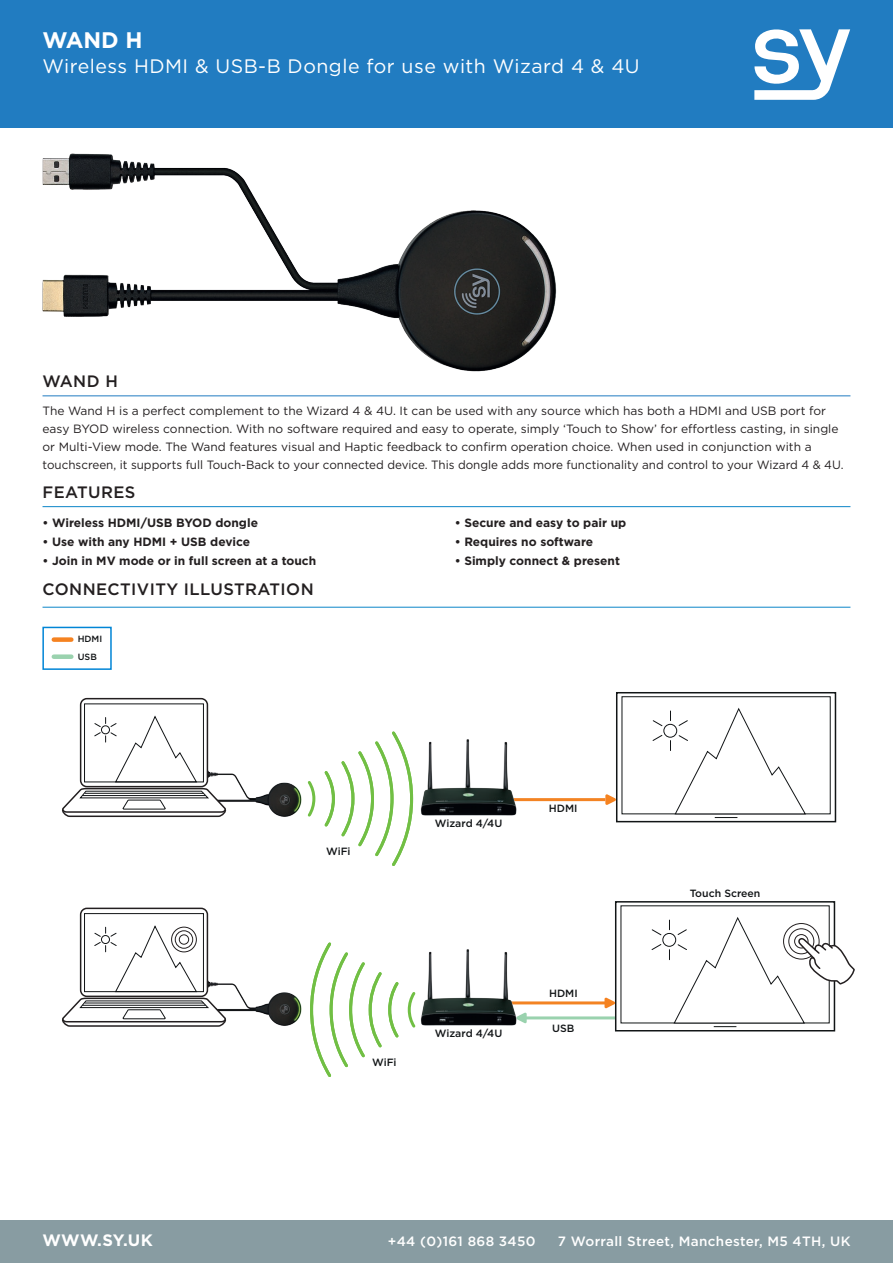
<style>
.page{position:relative;width:893px;height:1263px;background:#fff}
.page>*{position:absolute;margin:0;border:0;box-sizing:border-box;transform-origin:0 0}
.t1{font:700 22.5px "Gotham";color:#fff}
.t2{font:19.5px "Gotham";letter-spacing:.025em;color:#fff}
.t3{font:500 16.5px "Gotham";letter-spacing:.025em;color:#231f20}
.t4{font:700 16.5px "Gotham";letter-spacing:.015em;color:#fff}
.t5{font:500 13.5px "Gotham";letter-spacing:.025em;color:#fff}
.t6{font:12px/18px "Gotham";color:#231f20}
.t7{font:700 12px "Gotham";color:#231f20}
.t8{font:500 10.5px "Gotham";color:#111416}
.t9{font:500 9px/17.2px "Gotham";color:#111416}
</style>
<div class="page">
<div style="left:0;top:1220px;width:893px;height:43px;background:#889ca2"></div>
<hr style="left:43px;top:506px;width:807px;height:1px;background:#0c85c8">
<hr style="left:43px;top:395px;width:807px;height:1px;background:#217cc1">
<div style="left:0;top:0;width:893px;height:128px;background:#217cc1"></div>
<svg style="left:754px;top:30px;width:96px;height:70px"></svg>
<hr style="left:43px;top:607px;width:807px;height:1px;background:#0c85c8">
<img style="left:42px;top:153px;width:515px;height:219px">
<hr style="left:519px;top:1016px;width:105px;height:3px;background:#9ad2ae">
<svg style="left:517px;top:1012px;width:10px;height:11px"></svg>
<img style="left:227px;top:773px;width:75px;height:44px">
<div style="left:54px;top:637px;width:17px;height:5px;background:#f58220"></div>
<div style="left:54px;top:654px;width:17px;height:5px;background:#9ad2ae"></div>
<div style="left:42px;top:627px;width:70px;height:43px;border:2px solid #0085d6"></div>
<hr style="left:506px;top:798px;width:99px;height:3px;background:#f38323">
<div style="left:616px;top:692px;width:220px;height:130px;border:2px solid #111516"></div>
<div style="left:622px;top:696px;width:209px;height:118px;border:1px solid #111516"></div>
<div style="left:663px;top:724px;width:14px;height:13px;border:1px solid #111416;border-radius:50%"></div>
<svg style="left:652px;top:720px;width:11px;height:7px"></svg>
<svg style="left:652px;top:735px;width:11px;height:6px"></svg>
<svg style="left:670px;top:707px;width:136px;height:111px"></svg>
<div style="left:80px;top:698px;width:128px;height:89px;border:2px solid #231f20;border-radius:6px"></div>
<svg style="left:62px;top:715px;width:165px;height:103px"></svg>
<div style="left:84px;top:703px;width:120px;height:79px;border:1px solid #111416"></div>
<svg style="left:307px;top:731px;width:107px;height:135px"></svg>
<svg style="left:618px;top:905px;width:119px;height:123px"></svg>
<div style="left:615px;top:901px;width:220px;height:130px;border:2px solid #111516"></div>
<div style="left:621px;top:906px;width:208px;height:117px;background:#fff"></div>
<div style="left:662px;top:933px;width:14px;height:14px;border:1px solid #111416;border-radius:50%"></div>
<svg style="left:651px;top:929px;width:11px;height:7px"></svg>
<svg style="left:651px;top:944px;width:11px;height:6px"></svg>
<svg style="left:310px;top:942px;width:106px;height:135px"></svg>
<svg style="left:605px;top:794px;width:11px;height:11px"></svg>
<img style="left:227px;top:983px;width:75px;height:43px">
<hr style="left:506px;top:1001px;width:99px;height:3px;background:#f38323">
<div style="left:80px;top:908px;width:128px;height:89px;border:2px solid #231f20;border-radius:6px"></div>
<svg style="left:62px;top:925px;width:165px;height:102px"></svg>
<div style="left:84px;top:913px;width:120px;height:79px;border:1px solid #111416"></div>
<svg style="left:604px;top:997px;width:11px;height:11px"></svg>
<div style="left:179px;top:934px;width:10px;height:10px;border:1px solid #231f20;border-radius:50%"></div>
<div style="left:175px;top:930px;width:18px;height:18px;border:1px solid #231f20;border-radius:50%"></div>
<div style="left:171px;top:927px;width:25px;height:25px;border:1px solid #231f20;border-radius:50%"></div>
<svg style="left:669px;top:916px;width:186px;height:111px"></svg>
<img style="left:420px;top:739px;width:97px;height:77px">
<img style="left:420px;top:949px;width:97px;height:77px">
<p class="t1" style="left:43px;top:25px;width:102px">WAND H</p>
<p class="t2" style="left:43px;top:54px;width:599px">Wireless HDMI &amp; USB-B Dongle for use with Wizard 4 &amp; 4U</p>
<p class="t3" style="left:43px;top:371px;width:77px">WAND H</p>
<p class="t6" style="left:43px;top:401px;width:802px">The Wand H is a perfect complement to the Wizard 4 &amp; 4U. It can be used with any source which has both a HDMI and USB port for easy BYOD wireless connection. With no software required and easy to operate, simply ‘Touch to Show’ for effortless casting, in single or Multi-View mode. The Wand features visual and Haptic feedback to confirm operation choice. When used in conjunction with a touchscreen, it supports full Touch-Back to your connected device. This dongle adds more functionality and control to your Wizard 4 &amp; 4U.</p>
<p class="t3" style="left:43px;top:482px;width:95px">FEATURES</p>
<p class="t7" style="left:43px;top:514px;width:217px">• Wireless HDMI/USB BYOD dongle</p>
<p class="t7" style="left:43px;top:533px;width:209px">• Use with any HDMI + USB device</p>
<p class="t7" style="left:43px;top:553px;width:275px">• Join in MV mode or in full screen at a touch</p>
<p class="t3" style="left:43px;top:578px;width:273px">CONNECTIVITY ILLUSTRATION</p>
<p class="t9" style="left:78px;top:630px;width:26px">HDMI<br>USB</p>
<p class="t7" style="left:455px;top:514px;width:173px">• Secure and easy to pair up</p>
<p class="t7" style="left:455px;top:533px;width:140px">• Requires no software</p>
<p class="t7" style="left:455px;top:553px;width:167px">• Simply connect &amp; present</p>
<p class="t8" style="left:326px;top:844px;width:26px">WiFi</p>
<p class="t8" style="left:435px;top:817px;width:69px">Wizard 4/4U</p>
<p class="t8" style="left:549px;top:802px;width:30px">HDMI</p>
<p class="t8" style="left:372px;top:1055px;width:26px">WiFi</p>
<p class="t8" style="left:435px;top:1027px;width:69px">Wizard 4/4U</p>
<p class="t8" style="left:549px;top:986px;width:30px">HDMI</p>
<p class="t8" style="left:552px;top:1021px;width:24px">USB</p>
<p class="t8" style="left:690px;top:886px;width:72px">Touch Screen</p>
<p class="t4" style="left:43px;top:1229px;width:112px">WWW.SY.UK</p>
<p class="t5" style="left:388px;top:1232px;width:149px">+44 (0)161 868 3450</p>
<p class="t5" style="left:558px;top:1232px;width:294px">7 Worrall Street, Manchester, M5 4TH, UK</p>
</div>
